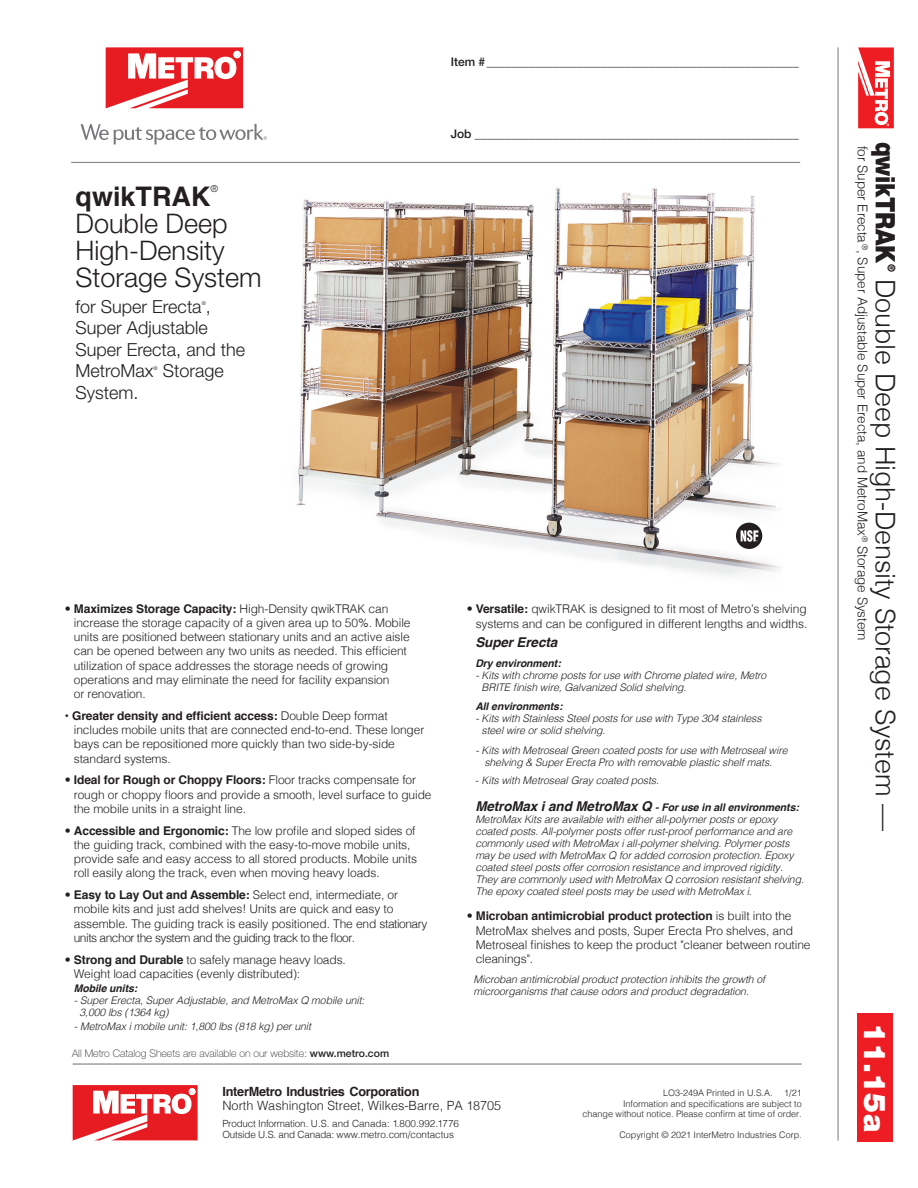
<style>
.page{position:relative;width:918px;height:1188px;background:#fff}
.page>*{position:absolute;margin:0;border:0;box-sizing:border-box;transform-origin:0 0}
.t1{font:900 30px "Helvetica Neue LT Std";color:#fff}
.t2{font:300 27px "Helvetica";letter-spacing:-.01em;color:#231f20}
.Head_18{font:300 27px/27px "Helvetica Neue LT Std";color:#231f20}
.t3{font:900 27px "Helvetica Neue LT Std";letter-spacing:-.01em;color:#231f20;scale:.85 1}
.Head_18-2{font:700 27px "Helvetica";color:#231f20}
.Head_18-3{font:300 18px/21.6px "Helvetica Neue LT Std";color:#231f20}
.t4{font:300 13.5px "Helvetica";letter-spacing:-.01em;color:#231f20}
.Body_text_10_11{font:italic 700 13.5px "Helvetica";letter-spacing:-.01em;color:#231f20}
.t5{font:300 12.75px "Helvetica";color:#231f20}
.t6{font:700 12.75px "Helvetica";letter-spacing:-.02em;color:#231f20}
.Body_text_10_11-2{font:300 12px/14.2px "Helvetica";letter-spacing:-.01em;color:#231f20}
.t7{font:500 12px "Helvetica Neue LT Std";color:#231f20}
.Body_text_10_11-3{font:italic 300 10.5px/12px "Helvetica";letter-spacing:-.01em;color:#231f20}
.t8{font:100 10.5px "Helvetica Neue LT Std";color:#231f20}
.Body_text_10_11-4{font:italic 700 10.5px "Helvetica";letter-spacing:-.01em;color:#231f20}
.t9{font:900 10.5px "Helvetica Neue LT Std";color:#231f20;scale:.95 1}
.t10{font:300 9.9px "Helvetica";letter-spacing:-.02em;color:#231f20}
.t11{font:300 9.9px "Helvetica";color:#231f20}
.Head_18-4{font:300 9.6px "Helvetica Neue LT Std";color:#231f20}
.t12{font:300 9px/10.5px "Helvetica";color:#231f20;text-align:right}
.Head_18-5{font:300 5.25px "Helvetica Neue LT Std";color:#231f20}
.s1{font-weight:700}
.s2{font-weight:500}
.s3{font-style:normal}
.s4{font-weight:700;font-size:13.5px}
</style>
<div class="page">
<hr style="left:838px;top:47px;width:1px;height:1094px;background:#76787b">
<svg style="left:858px;top:47px;width:36px;height:81px"></svg>
<svg style="left:106px;top:47px;width:137px;height:61px"></svg>
<svg style="left:81px;top:124px;width:186px;height:20px"></svg>
<svg style="left:73px;top:1085px;width:125px;height:55px"></svg>
<hr style="left:73px;top:1064px;width:729px;height:1px;background:#6c6d70">
<div style="left:857px;top:1013px;width:36px;height:129px;background:#ee1d23"></div>
<hr style="left:71px;top:162px;width:729px;height:1px;background:#76787b">
<img style="left:296px;top:188px;width:485px;height:388px">
<div style="left:736px;top:523px;width:26px;height:26px;background:#231f20;border-radius:50%"></div>
<svg style="left:741px;top:530px;width:17px;height:12px"></svg>
<p class="t7" style="left:451px;top:55px;width:349px">Item #____________________________________________________</p>
<p class="Head_18-2" style="left:76px;top:175px;width:137px">qwikTRAK</p>
<p class="Head_18-4" style="left:211px;top:182px;width:9px">®</p>
<p class="Head_18" style="left:76px;top:209px;width:188px">Double Deep<br>High-Density<br>Storage System</p>
<p class="Head_18-3" style="left:76px;top:295px;width:137px">for Super Erecta ,</p>
<p class="Head_18-5" style="left:202px;top:300px;width:6px">®</p>
<p class="Head_18-3" style="left:76px;top:317px;width:171px">Super Adjustable<br>Super Erecta, and the<br>MetroMax</p>
<p class="Head_18-5" style="left:154px;top:365px;width:6px">®</p>
<p class="Head_18-3" style="left:163px;top:360px;width:63px">Storage</p>
<p class="Head_18-3" style="left:76px;top:381px;width:64px">System.</p>
<p class="t7" style="left:451px;top:127px;width:349px">Job ______________________________________________________</p>
<p class="Body_text_10_11-2" style="left:74px;top:600px;width:338px;text-indent:-9px">• <span class="s1">Maximizes Storage Capacity:</span> High-Density qwikTRAK can increase the storage capacity of a given area up to 50%. Mobile units are positioned between stationary units and an active aisle can be opened between any two units as needed. This efficient utilization of space addresses the storage needs of growing operations and may eliminate the need for facility expansion<br>or renovation.</p>
<p class="Body_text_10_11-2" style="left:74px;top:708px;width:352px;text-indent:-9px"><span class="s1">• Greater density and efficient access:</span> Double Deep format includes mobile units that are connected end-to-end. These longer bays can be repositioned more quickly than two side-by-side standard systems.</p>
<p class="Body_text_10_11-2" style="left:74px;top:772px;width:359px;text-indent:-9px">• <span class="s1">Ideal for Rough or Choppy Floors:</span> Floor tracks compensate for rough or choppy floors and provide a smooth, level surface to guide the mobile units in a straight line.</p>
<p class="Body_text_10_11-2" style="left:74px;top:822px;width:345px;text-indent:-9px">• <span class="s1">Accessible and Ergonomic:</span> The low profile and sloped sides of the guiding track, combined with the easy‑to‑move mobile units, provide safe and easy access to all stored products. Mobile units roll easily along the track, even when moving heavy loads.</p>
<p class="Body_text_10_11-2" style="left:74px;top:887px;width:355px;text-indent:-9px">• <span class="s1">Easy to Lay Out and Assemble:</span> Select end, intermediate, or mobile kits and just add shelves! Units are quick and easy to assemble. The guiding track is easily positioned. The end stationary units anchor the system and the guiding track to the floor.</p>
<p class="Body_text_10_11-2" style="left:74px;top:951px;width:274px;text-indent:-9px">• <span class="s1">Strong and Durable</span> to safely manage heavy loads.<br>Weight load capacities (evenly distributed):</p>
<p class="Body_text_10_11-4" style="left:74px;top:980px;width:65px">Mobile units:</p>
<p class="Body_text_10_11-3" style="left:79px;top:994px;width:287px;text-indent:-6px">- Super Erecta, Super Adjustable, and MetroMax Q mobile unit:<br>3,000 lbs (1364 kg)</p>
<p class="Body_text_10_11-3" style="left:74px;top:1020px;width:239px">- MetroMax i mobile unit: 1,800 lbs (818 kg) per unit</p>
<p class="t8" style="left:72px;top:1047px;width:319px">All Metro Catalog Sheets are available on our website: <span class="s2">www.metro.com</span></p>
<p class="Body_text_10_11-2" style="left:467px;top:600px;width:342px;line-height:15px;text-align:right">• <span class="s1">Versatile:</span> qwikTRAK is designed to fit most of Metro’s shelving systems and can be configured in different lengths and widths.</p>
<p class="Body_text_10_11" style="left:475px;top:631px;width:83px">Super Erecta</p>
<p class="Body_text_10_11-4" style="left:475px;top:654px;width:87px">Dry environment:</p>
<p class="Body_text_10_11-3" style="left:482px;top:668px;width:286px;text-indent:-6px">- Kits with chrome posts for use with Chrome plated wire, Metro<br>BRITE finish wire, Galvanized Solid shelving.</p>
<p class="Body_text_10_11-4" style="left:475px;top:698px;width:89px">All environments:</p>
<p class="Body_text_10_11-3" style="left:482px;top:712px;width:282px;text-indent:-6px">- Kits with Stainless Steel posts for use with Type 304 stainless steel wire or solid shelving.</p>
<p class="Body_text_10_11-3" style="left:484px;top:743px;width:305px;text-indent:-9px">- Kits with Metroseal Green coated posts for use with Metroseal wire shelving &amp; Super Erecta Pro with removable plastic shelf mats.</p>
<p class="Body_text_10_11-3" style="left:475px;top:773px;width:185px"><span class="s3">-</span> Kits with Metroseal Gray coated posts.</p>
<p class="Body_text_10_11-3" style="left:475px;top:800px;width:330px"><span class="s4">MetroMax i and MetroMax Q</span> <span class="s1">- For use in all environments:<br></span>MetroMax Kits are available with either all-polymer posts or epoxy coated posts. All-polymer posts offer rust-proof performance and are commonly used with MetroMax i all-polymer shelving. Polymer posts may be used with MetroMax Q for added corrosion protection. Epoxy coated steel posts offer corrosion resistance and improved rigidity.<br>They are commonly used with MetroMax Q corrosion resistant shelving.<br>The epoxy coated steel posts may be used with MetroMax i.</p>
<p class="Body_text_10_11-2" style="left:476px;top:908px;width:336px;text-indent:-9px">• <span class="s1">Microban antimicrobial product protection</span> is built into the MetroMax shelves and posts, Super Erecta Pro shelves, and Metroseal finishes to keep the product "cleaner between routine cleanings".</p>
<p class="Body_text_10_11-3" style="left:473px;top:973px;width:293px">Microban antimicrobial product protection inhibits the growth of microorganisms that cause odors and product degradation.</p>
<p class="t6" style="left:222px;top:1081px;width:199px">InterMetro Industries Corporation</p>
<p class="t5" style="left:222px;top:1095px;width:280px">North Washington Street, Wilkes-Barre, PA 18705</p>
<p class="t10" style="left:222px;top:1115px;width:238px">Product Information. U.S. and Canada: 1.800.992.1776</p>
<p class="t11" style="left:222px;top:1126px;width:233px">Outside U.S. and Canada: www.metro.com/contactus</p>
<p class="t12" style="left:623px;top:1087px;width:180px">1/21<br>Information and specifications are subject to</p>
<p class="t12" style="left:583px;top:1108px;width:221px">change without notice. Please confirm at time of order.</p>
<p class="t12" style="left:619px;top:1129px;width:184px">Copyright © 2021 InterMetro Industries Corp.</p>
<p class="t12" style="left:663px;top:1087px;width:111px">LO3-249A Printed in U.S.A.</p>
<p class="t3" style="left:901px;top:142px;width:145px;rotate:90deg">qwikTRAK</p>
<p class="t9" style="left:898px;top:264px;width:10px;rotate:90deg">®</p>
<p class="t2" style="left:908px;top:279px;width:553px;rotate:90deg">Double Deep High-Density Storage System —</p>
<p class="t4" style="left:874px;top:146px;width:496px;rotate:90deg">for Super Erecta<sup>®</sup>, Super Adjustable Super Erecta, and MetroMax<sup>®</sup> Storage System</p>
<p class="t1" style="left:893px;top:1023px;width:110px;rotate:90deg">11.15a</p>
</div>
